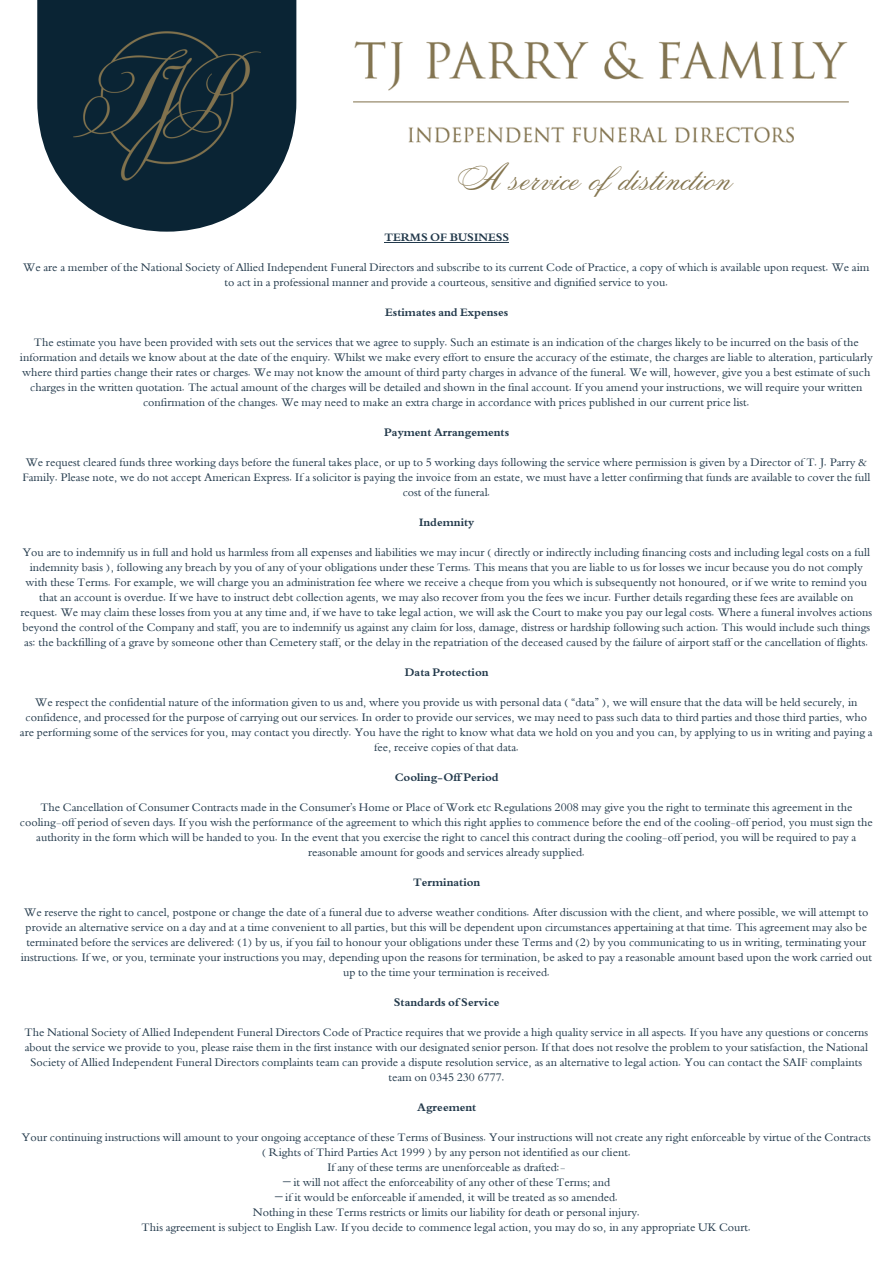
<style>
.page{position:relative;width:894px;height:1264px;background:#fff}
.page>*{position:absolute;margin:0;border:0;box-sizing:border-box;transform-origin:0 0}
.t1{font:39px "Citadel Script Pro";color:#857650}
.t2{font:11.25px/15px "XB Niloofar";color:#22394b;text-align:center}
.t3{font:700 11.25px "XB Niloofar";color:#22394b}
</style>
<div class="page">
<svg style="left:98px;top:214px;width:138px;height:18px;fill:#0a2434"></svg>
<img style="left:37px;top:0;width:260px;height:214px">
<img style="left:353px;top:41px;width:494px;height:102px">
<hr style="left:384px;top:242px;width:125px;height:1px;background:#22394b">
<p class="t1" style="left:458px;top:157px;width:276px">A service ofdistinction</p>
<p class="t3" style="left:384px;top:229px;width:126px">TERMS OF BUSINESS</p>
<p class="t2" style="left:23px;top:260px;width:847px">We are a member of the National Society of Allied Independent Funeral Directors and subscribe to its current Code of Practice, a copy of which is available upon request. We aim to act in a professional manner and provide a courteous, sensitive and dignified service to you.</p>
<h1 class="t3" style="left:385px;top:304px;width:124px">Estimates and Expenses</h1>
<h2 class="t2" style="left:34px;top:335px;width:826px">The estimate you have been provided with sets out the services that we agree to supply. Such an estimate is an indication of the charges likely to be incurred on the basis of the</h2>
<p class="t2" style="left:20px;top:350px;width:854px">information and details we know about at the date of the enquiry. Whilst we make every effort to ensure the accuracy of the estimate, the charges are liable to alteration, particularly where third parties change their rates or charges. We may not know the amount of third party charges in advance of the funeral. We will, however, give you a best estimate of such charges in the written quotation. The actual amount of the charges will be detailed and shown in the final account. If you amend your instructions, we will require your written confirmation of the changes. We may need to make an extra charge in accordance with prices published in our current price list.</p>
<h3 class="t3" style="left:384px;top:424px;width:126px">Payment Arrangements</h3>
<p class="t2" style="left:22px;top:455px;width:849px">We request cleared funds three working days before the funeral takes place, or up to 5 working days following the service where permission is given by a Director of T. J. Parry &amp;<br>Family. Please note, we do not accept American Express. If a solicitor is paying the invoice from an estate, we must have a letter confirming that funds are available to cover the full cost of the funeral.</p>
<h3 class="t3" style="left:419px;top:514px;width:57px">Indemnity</h3>
<p class="t2" style="left:23px;top:545px;width:848px">You are to indemnify us in full and hold us harmless from all expenses and liabilities we may incur ( directly or indirectly including financing costs and including legal costs on a full</p>
<h3 class="t2" style="left:21px;top:560px;width:852px">indemnity basis ), following any breach by you of any of your obligations under these Terms. This means that you are liable to us for losses we incur because you do not comply with these Terms. For example, we will charge you an administration fee where we receive a cheque from you which is subsequently not honoured, or if we write to remind you that an account is overdue. If we have to instruct debt collection agents, we may also recover from you the fees we incur. Further details regarding these fees are available on request. We may claim these losses from you at any time and, if we have to take legal action, we will ask the Court to make you pay our legal costs. Where a funeral involves actions beyond the control of the Company and staff, you are to indemnify us against any claim for loss, damage, distress or hardship following such action. This would include such things as: the backfilling of a grave by someone other than Cemetery staff, or the delay in the repatriation of the deceased caused by the failure of airport staff or the cancellation of flights.</h3>
<p class="t3" style="left:405px;top:664px;width:85px">Data Protection</p>
<h3 class="t2" style="left:20px;top:695px;width:853px">We respect the confidential nature of the information given to us and, where you provide us with personal data ( “data” ), we will ensure that the data will be held securely, in confidence, and processed for the purpose of carrying out our services. In order to provide our services, we may need to pass such data to third parties and those third parties, who are performing some of the services for you, may contact you directly. You have the right to know what data we hold on you and you can, by applying to us in writing and paying a fee, receive copies of that data.</h3>
<p class="t3" style="left:394px;top:769px;width:105px">Cooling-Off Period</p>
<h3 class="t2" style="left:20px;top:800px;width:854px">The Cancellation of Consumer Contracts made in the Consumer’s Home or Place of Work etc Regulations 2008 may give you the right to terminate this agreement in the cooling-off period of seven days. If you wish the performance of the agreement to which this right applies to commence before the end of the cooling-off period, you must sign the authority in the form which will be handed to you. In the event that you exercise the right to cancel this contract during the cooling-off period, you will be required to pay a reasonable amount for goods and services already supplied.</h3>
<p class="t3" style="left:413px;top:874px;width:69px">Termination</p>
<p class="t2" style="left:21px;top:905px;width:852px">We reserve the right to cancel, postpone or change the date of a funeral due to adverse weather conditions. After discussion with the client, and where possible, we will attempt to provide an alternative service on a day and at a time convenient to all parties, but this will be dependent upon circumstances appertaining at that time. This agreement may also be terminated before the services are delivered: (1) by us, if you fail to honour your obligations under these Terms and (2) by you communicating to us in writing, terminating your instructions. If we, or you, terminate your instructions you may, depending upon the reasons for termination, be asked to pay a reasonable amount based upon the work carried out up to the time your termination is received.</p>
<p class="t3" style="left:394px;top:994px;width:107px">Standards of Service</p>
<p class="t2" style="left:24px;top:1025px;width:845px">The National Society of Allied Independent Funeral Directors Code of Practice requires that we provide a high quality service in all aspects. If you have any questions or concerns about the service we provide to you, please raise them in the first instance with our designated senior person. If that does not resolve the problem to your satisfaction, the National Society of Allied Independent Funeral Directors complaints team can provide a dispute resolution service, as an alternative to legal action. You can contact the SAIF complaints team on 0345 230 6777.</p>
<h3 class="t3" style="left:417px;top:1099px;width:61px">Agreement</h3>
<p class="t2" style="left:22px;top:1130px;width:850px">Your continuing instructions will amount to your ongoing acceptance of these Terms of Business. Your instructions will not create any right enforceable by virtue of the Contracts ( Rights of Third Parties Act 1999 ) by any person not identified as our client.</p>
<p class="t2" style="left:327px;top:1160px;width:240px">If any of these terms are unenforceable as drafted:-</p>
<p class="t2" style="left:283px;top:1175px;width:328px">– it will not affect the enforceability of any other of these Terms; and</p>
<h3 class="t2" style="left:275px;top:1190px;width:344px">– if it would be enforceable if amended, it will be treated as so amended.</h3>
<p class="t2" style="left:253px;top:1205px;width:389px">Nothing in these Terms restricts or limits our liability for death or personal injury.</p>
<p class="t2" style="left:142px;top:1220px;width:611px">This agreement is subject to English Law. If you decide to commence legal action, you may do so, in any appropriate UK Court.</p>
</div>
